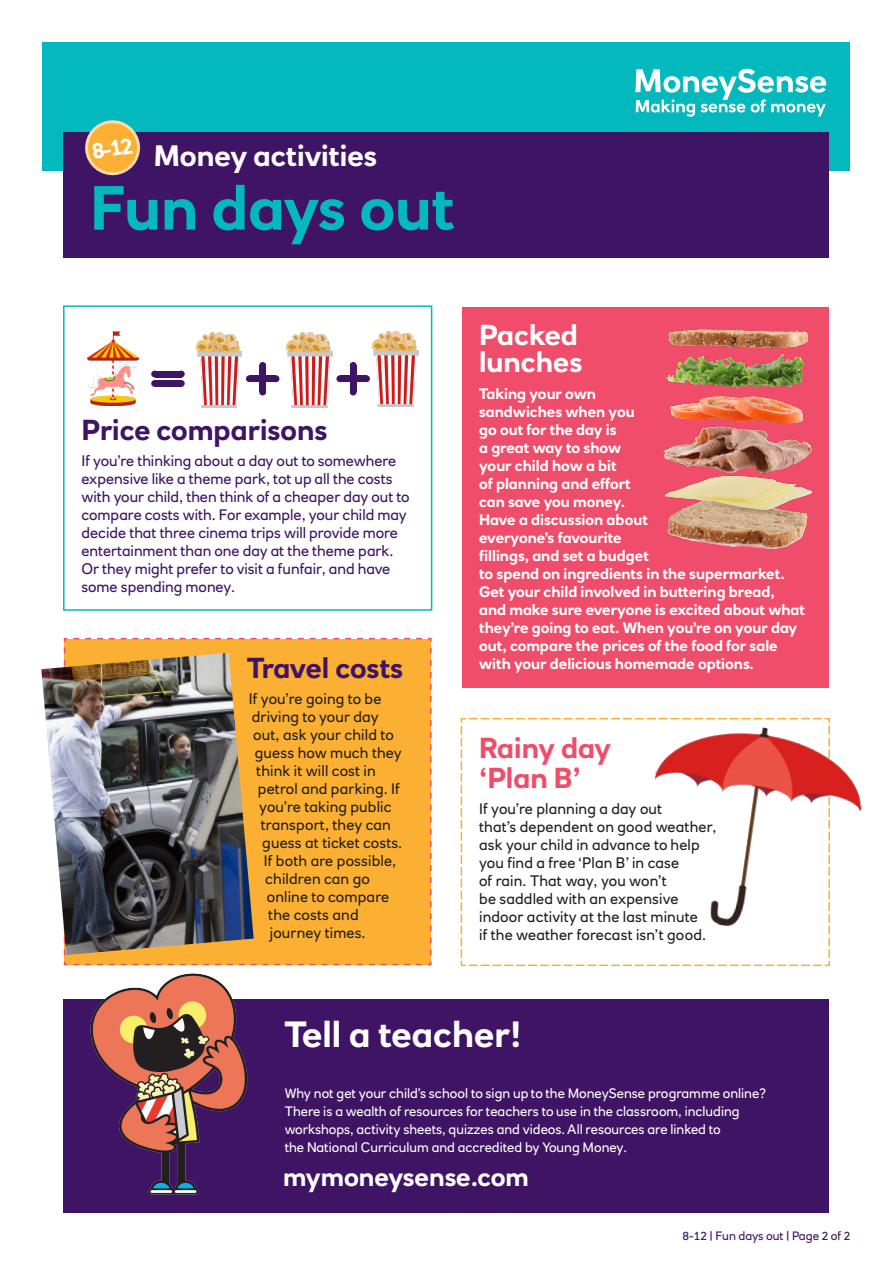
<style>
.page{position:relative;width:893px;height:1263px;background:#fff}
.page>*{position:absolute;margin:0;border:0;box-sizing:border-box;transform-origin:0 0}
.t1{font:700 61.35px "RN House Sans";color:#03b9bd}
.t2{font:700 36px "RN House Sans";color:#fff}
.t3{font:700 29.1px "RN House Sans";color:#fff}
.t4{font:700 28.5px "RN House Sans";color:#3f1464}
.t5{font:700 28.5px/30px "RN House Sans";color:#ef4d69}
.t6{font:700 28.5px/27px "RN House Sans";color:#fff}
._02_Subheadings__Blu{font:700 25.65px "RN House Sans";color:#fff}
.t7{font:700 22.35px "RN House Sans";color:#fff}
.t8{font:15px/18px "RN House Sans";letter-spacing:.01em;color:#231f20}
.t9{font:700 15px/18px "RN House Sans";color:#fff}
.t10{font:15px/18px "RN House Sans";color:#3f1464}
.t11{font:13.5px/18px "RN House Sans";color:#fff}
.t12{font:12px "RN House Sans";color:#3f1464}
.s1{font-weight:700}
</style>
<div class="page">
<div style="left:43px;top:43px;width:807px;height:128px;background:#03b9bd"></div>
<svg style="left:635px;top:69px;width:191px;height:48px"></svg>
<div style="left:64px;top:132px;width:765px;height:125px;background:#3f1464"></div>
<div style="left:64px;top:999px;width:765px;height:214px;background:#3f1464"></div>
<svg style="left:85px;top:120px;width:55px;height:56px"></svg>
<svg style="left:460px;top:717px;width:370px;height:250px"></svg>
<div style="left:63px;top:637px;width:369px;height:329px;background:#fbb033"></div>
<div style="left:63px;top:305px;width:369px;height:306px;border:2px solid #03b9bd"></div>
<div style="left:462px;top:307px;width:366px;height:380px;background:#ef4d69"></div>
<img style="left:41px;top:653px;width:213px;height:282px">
<img style="left:659px;top:328px;width:154px;height:221px">
<img style="left:636px;top:717px;width:226px;height:225px">
<img style="left:196px;top:332px;width:46px;height:75px">
<img style="left:286px;top:332px;width:46px;height:75px">
<img style="left:373px;top:332px;width:46px;height:75px">
<img style="left:88px;top:331px;width:51px;height:74px">
<div style="left:155px;top:380px;width:27px;height:7px;background:#3f1464"></div>
<div style="left:151px;top:380px;width:7px;height:7px;background:#3f1464;border-radius:50%"></div>
<div style="left:178px;top:380px;width:7px;height:7px;background:#3f1464;border-radius:50%"></div>
<div style="left:155px;top:371px;width:27px;height:6px;background:#3f1464"></div>
<div style="left:151px;top:371px;width:7px;height:6px;background:#3f1464;border-radius:50%"></div>
<div style="left:178px;top:371px;width:7px;height:6px;background:#3f1464;border-radius:50%"></div>
<div style="left:249px;top:375px;width:27px;height:7px;background:#3f1464"></div>
<div style="left:246px;top:375px;width:7px;height:7px;background:#3f1464;border-radius:50%"></div>
<div style="left:273px;top:375px;width:6px;height:7px;background:#3f1464;border-radius:50%"></div>
<div style="left:259px;top:365px;width:7px;height:27px;background:#3f1464"></div>
<div style="left:259px;top:362px;width:7px;height:7px;background:#3f1464;border-radius:50%"></div>
<div style="left:259px;top:389px;width:7px;height:6px;background:#3f1464;border-radius:50%"></div>
<div style="left:340px;top:375px;width:27px;height:7px;background:#3f1464"></div>
<div style="left:336px;top:375px;width:7px;height:7px;background:#3f1464;border-radius:50%"></div>
<div style="left:363px;top:375px;width:7px;height:7px;background:#3f1464;border-radius:50%"></div>
<div style="left:350px;top:365px;width:7px;height:27px;background:#3f1464"></div>
<div style="left:350px;top:362px;width:7px;height:7px;background:#3f1464;border-radius:50%"></div>
<div style="left:350px;top:389px;width:7px;height:6px;background:#3f1464;border-radius:50%"></div>
<img style="left:63px;top:935px;width:200px;height:259px">
<p class="t7" style="left:90px;top:138px;width:43px;rotate:-10deg">8-12</p>
<p class="t3" style="left:153px;top:138px;width:225px">Money activities</p>
<p class="t1" style="left:90px;top:170px;width:366px">Fun days out</p>
<p class="t4" style="left:82px;top:412px;width:247px">Price comparisons</p>
<p class="t10" style="left:82px;top:452px;width:330px">If you’re thinking about a day out to somewhere expensive like a theme park, tot up all the costs with your child, then think of a cheaper day out to compare costs with. For example, your child may decide that three cinema trips will provide more entertainment than one day at the theme park.<br>Or they might prefer to visit a funfair, and have some spending money.</p>
<p class="t4" style="left:247px;top:650px;width:158px">Travel costs</p>
<p class="t8" style="left:249px;top:690px;width:134px">If you’re going to be</p>
<p class="t8" style="left:252px;top:708px;width:128px">driving to your day</p>
<p class="t8" style="left:253px;top:726px;width:142px">out, ask your child to</p>
<p class="t8" style="left:255px;top:744px;width:148px">guess how much they</p>
<p class="t8" style="left:256px;top:762px;width:121px">think it will cost in</p>
<p class="t8" style="left:258px;top:780px;width:144px">petrol and parking. If</p>
<p class="t8" style="left:259px;top:798px;width:134px">you’re taking public</p>
<p class="t8" style="left:261px;top:816px;width:132px">transport, they can</p>
<p class="t8" style="left:262px;top:834px;width:141px">guess at ticket costs.</p>
<p class="t8" style="left:264px;top:852px;width:134px">If both are possible,</p>
<p class="t8" style="left:265px;top:870px;width:106px">children can go</p>
<p class="t8" style="left:267px;top:888px;width:124px">online to compare</p>
<p class="t8" style="left:268px;top:906px;width:92px">the costs and</p>
<p class="t8" style="left:270px;top:924px;width:97px">journey times.</p>
<p class="t6" style="left:479px;top:321px;width:105px">Packed lunches</p>
<p class="t9" style="left:479px;top:384px;width:327px">Taking your own<br>sandwiches when you<br>go out for the day is<br>a great way to show<br>your child how a bit<br>of planning and effort<br>can save you money.<br>Have a discussion about<br>everyone’s favourite<br>fillings, and set a budget<br>to spend on ingredients in the supermarket.<br>Get your child involved in buttering bread, and make sure everyone is excited about what they’re going to eat. When you’re on your day out, compare the prices of the food for sale with your delicious homemade options.</p>
<p class="t5" style="left:479px;top:732px;width:133px">Rainy day ‘Plan B’</p>
<p class="t8" style="left:479px;top:800px;width:239px">If you’re planning a day out<br>that’s dependent on good weather, ask your child in advance to help you find a free ‘Plan B’ in case<br>of rain. That way, you won’t<br>be saddled with an expensive indoor activity at the last minute<br>if the weather forecast isn’t good.</p>
<p class="t2" style="left:285px;top:1012px;width:239px">Tell a teacher!</p>
<p class="t11" style="left:285px;top:1084px;width:483px">Why not get your child’s school to sign up to the MoneySense programme online?<br>There is a wealth of resources for teachers to use in the classroom, including workshops, activity sheets, quizzes and videos. All resources are linked to<br>the National Curriculum and accredited by Young Money.</p>
<p class="_02_Subheadings__Blu" style="left:283px;top:1161px;width:247px">mymoneysense.com</p>
<p class="t12" style="left:682px;top:1228px;width:170px">8-12 <span class="s1">|</span> Fun days out <span class="s1">|</span> Page 2 of 2</p>
</div>
